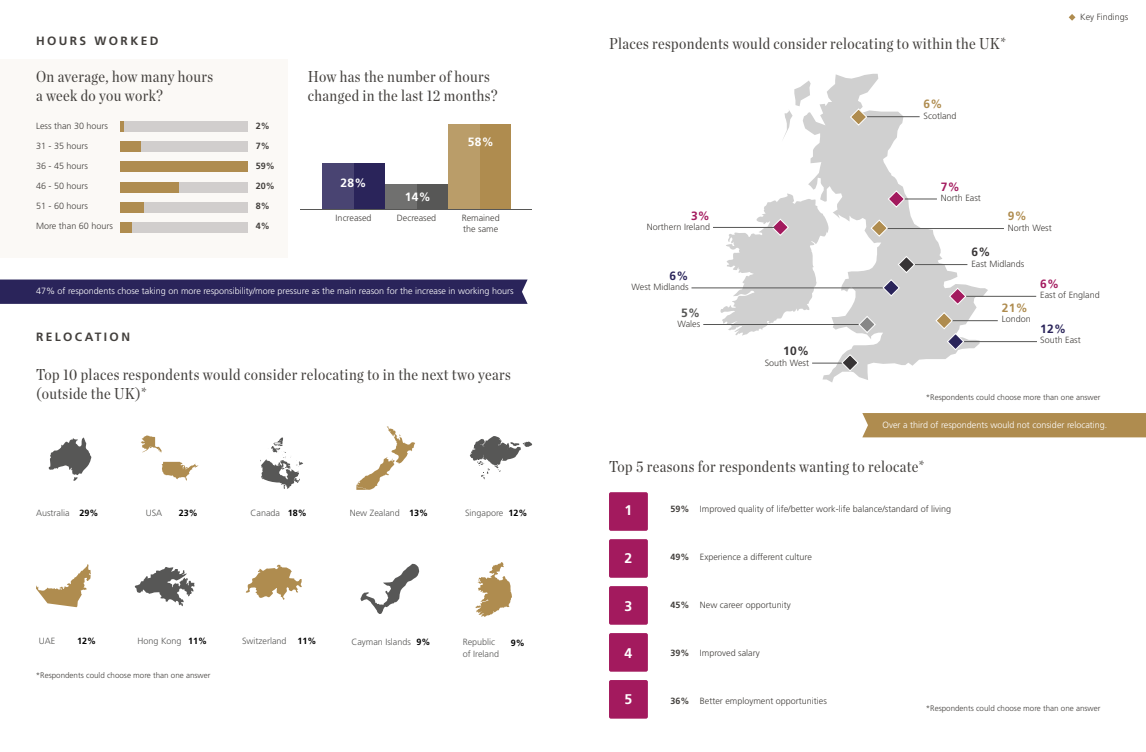
<style>
.page{position:relative;width:1146px;height:752px;background:#fff}
.page>*{position:absolute;margin:0;border:0;box-sizing:border-box;transform-origin:0 0}
.t1{font:16px/19.2px "Chronicle Deck Cond";letter-spacing:.025em;color:#43403d}
.t2{font:700 14px "Frutiger LT Std";color:#fff}
.t3{font:700 12px "Frutiger LT Std";letter-spacing:.2em;color:#43403d}
.t4{font:700 12px "Frutiger LT Std";color:#fff}
.t5{font:700 12px "Frutiger LT Std";color:#af8c4f}
.t6{font:700 12px "Frutiger LT Std";color:#a31a5e}
.t7{font:700 12px "Frutiger LT Std";color:#373435}
.t8{font:700 12px "Frutiger LT Std";color:#2a245a}
.t9{font:700 12px "Frutiger LT Std";color:#575756}
.t10{font:300 9px "Frutiger LT Std";color:#43403d}
.t11{font:300 9px "Frutiger LT Std";color:#fff}
.t12{font:300 9px/12px "Frutiger LT Std";color:#575756}
.t13{font:700 9px "Frutiger LT Std";color:#43403d}
.t14{font:700 9px "Frutiger LT Std";color:#000}
.t15{font:300 8px "Frutiger LT Std";color:#43403d}
.s1{font-weight:700;color:#000}
</style>
<div class="page">
<div style="left:609px;top:679px;width:38px;height:39px;background:#a31a5e;border-radius:2px"></div>
<div style="left:609px;top:632px;width:38px;height:39px;background:#a31a5e;border-radius:2px"></div>
<div style="left:609px;top:585px;width:38px;height:39px;background:#a31a5e;border-radius:2px"></div>
<div style="left:609px;top:539px;width:38px;height:38px;background:#a31a5e;border-radius:2px"></div>
<div style="left:609px;top:492px;width:38px;height:38px;background:#a31a5e;border-radius:2px"></div>
<div style="left:0;top:59px;width:288px;height:199px;background:#fbf9f6"></div>
<div style="left:120px;top:122px;width:127px;height:10px;background:#d1cecd"></div>
<div style="left:120px;top:142px;width:127px;height:10px;background:#d1cecd"></div>
<div style="left:120px;top:182px;width:127px;height:10px;background:#d1cecd"></div>
<div style="left:120px;top:202px;width:127px;height:10px;background:#d1cecd"></div>
<div style="left:120px;top:222px;width:127px;height:10px;background:#d1cecd"></div>
<hr style="left:120px;top:122px;width:4px;height:10px;background:#af8c4f">
<div style="left:120px;top:142px;width:20px;height:10px;background:#af8c4f"></div>
<div style="left:120px;top:162px;width:127px;height:10px;background:#af8c4f"></div>
<div style="left:120px;top:182px;width:59px;height:10px;background:#af8c4f"></div>
<div style="left:120px;top:202px;width:24px;height:10px;background:#af8c4f"></div>
<div style="left:120px;top:222px;width:12px;height:10px;background:#af8c4f"></div>
<div style="left:322px;top:163px;width:63px;height:46px;background:#2a245a"></div>
<div style="left:385px;top:184px;width:63px;height:25px;background:#575756"></div>
<div style="left:448px;top:124px;width:63px;height:85px;background:#af8c4f"></div>
<div style="left:322px;top:163px;width:31px;height:46px;background:#494472"></div>
<div style="left:385px;top:184px;width:31px;height:25px;background:#70706f"></div>
<div style="left:448px;top:124px;width:31px;height:85px;background:#ba9d69"></div>
<hr style="left:300px;top:209px;width:232px;height:1px;background:#575756">
<svg style="left:0;top:279px;width:527px;height:25px;background:#302a5e"></svg>
<div style="left:862px;top:413px;width:283px;height:24px;background:#af8c4f"></div>
<svg style="left:141px;top:435px;width:21px;height:17px"></svg>
<svg style="left:161px;top:461px;width:37px;height:20px"></svg>
<svg style="left:260px;top:437px;width:43px;height:51px"></svg>
<svg style="left:356px;top:426px;width:59px;height:63px"></svg>
<svg style="left:134px;top:567px;width:61px;height:39px"></svg>
<svg style="left:36px;top:564px;width:55px;height:43px"></svg>
<svg style="left:469px;top:436px;width:63px;height:44px"></svg>
<svg style="left:245px;top:564px;width:57px;height:35px"></svg>
<svg style="left:475px;top:562px;width:37px;height:54px"></svg>
<svg style="left:360px;top:563px;width:59px;height:50px"></svg>
<svg style="left:49px;top:437px;width:42px;height:43px"></svg>
<svg style="left:719px;top:74px;width:268px;height:308px"></svg>
<svg style="left:771px;top:218px;width:18px;height:18px"></svg>
<hr style="left:903px;top:199px;width:33px;height:1px;background:#575756">
<hr style="left:945px;top:320px;width:52px;height:1px;background:#575756">
<hr style="left:963px;top:296px;width:73px;height:1px;background:#575756">
<hr style="left:909px;top:264px;width:58px;height:1px;background:#575756">
<hr style="left:861px;top:116px;width:58px;height:1px;background:#575756">
<hr style="left:879px;top:228px;width:124px;height:1px;background:#575756">
<hr style="left:961px;top:341px;width:75px;height:1px;background:#575756">
<hr style="left:812px;top:363px;width:34px;height:1px;background:#575756">
<hr style="left:712px;top:227px;width:63px;height:1px;background:#575756">
<svg style="left:887px;top:190px;width:18px;height:18px"></svg>
<svg style="left:934px;top:311px;width:30px;height:39px"></svg>
<svg style="left:948px;top:287px;width:18px;height:18px"></svg>
<svg style="left:840px;top:353px;width:19px;height:18px"></svg>
<hr style="left:691px;top:287px;width:193px;height:1px;background:#575756">
<hr style="left:703px;top:324px;width:164px;height:1px;background:#575756">
<svg style="left:857px;top:315px;width:19px;height:18px"></svg>
<svg style="left:882px;top:255px;width:33px;height:42px"></svg>
<svg style="left:870px;top:219px;width:18px;height:18px"></svg>
<svg style="left:849px;top:108px;width:18px;height:18px"></svg>
<svg style="left:1068px;top:14px;width:7px;height:7px"></svg>
<p class="t10" style="left:1079px;top:12px;width:50px">Key Findings</p>
<h3 class="t3" style="left:36px;top:34px;width:124px">HOURS WORKED</h3>
<h1 class="t1" style="left:609px;top:33px;width:398px">Places respondents would consider relocating to within the UK*</h1>
<h1 class="t1" style="left:36px;top:65px;width:179px">On average, how many hours a week do you work?</h1>
<h1 class="t1" style="left:308px;top:65px;width:191px">How has the number of hours changed in the last 12 months?</h1>
<h3 class="t5" style="left:923px;top:97px;width:20px">6%</h3>
<p class="t10" style="left:923px;top:110px;width:35px">Scotland</p>
<p class="t10" style="left:36px;top:121px;width:74px">Less than 30 hours</p>
<p class="t10" style="left:36px;top:141px;width:54px">31 - 35 hours</p>
<p class="t10" style="left:36px;top:161px;width:54px">36 - 45 hours</p>
<p class="t10" style="left:36px;top:181px;width:54px">46 - 50 hours</p>
<p class="t10" style="left:36px;top:201px;width:54px">51 - 60 hours</p>
<p class="t10" style="left:36px;top:221px;width:78px">More than 60 hours</p>
<p class="t13" style="left:256px;top:121px;width:16px">2%</p>
<p class="t13" style="left:256px;top:141px;width:16px">7%</p>
<p class="t13" style="left:256px;top:161px;width:21px">59%</p>
<p class="t13" style="left:256px;top:181px;width:21px">20%</p>
<p class="t13" style="left:256px;top:201px;width:16px">8%</p>
<p class="t13" style="left:256px;top:221px;width:16px">4%</p>
<h3 class="t4" style="left:340px;top:175px;width:27px">28%</h3>
<h3 class="t4" style="left:405px;top:190px;width:27px">14%</h3>
<h3 class="t4" style="left:467px;top:135px;width:27px">58%</h3>
<p class="t10" style="left:335px;top:213px;width:37px">Increased</p>
<p class="t10" style="left:397px;top:213px;width:41px">Decreased</p>
<p class="t10" style="left:461px;top:213px;width:40px">Remained</p>
<h3 class="t6" style="left:691px;top:208px;width:20px">3%</h3>
<p class="t10" style="left:463px;top:223px;width:37px">the same</p>
<p class="t10" style="left:647px;top:221px;width:65px">Northern Ireland</p>
<h3 class="t6" style="left:940px;top:180px;width:20px">7%</h3>
<p class="t10" style="left:940px;top:193px;width:42px">North East</p>
<h3 class="t5" style="left:1007px;top:209px;width:20px">9%</h3>
<p class="t10" style="left:1007px;top:222px;width:45px">North West</p>
<h3 class="t7" style="left:971px;top:245px;width:20px">6%</h3>
<p class="t10" style="left:971px;top:258px;width:55px">East Midlands</p>
<p class="t11" style="left:36px;top:286px;width:479px">47% of respondents chose taking on more responsibility/more pressure as the main reason for the increase in working hours</p>
<h3 class="t3" style="left:36px;top:330px;width:95px">RELOCATION</h3>
<h1 class="t1" style="left:36px;top:363px;width:476px">Top 10 places respondents would consider relocating to in the next two years (outside the UK)*</h1>
<p class="t12" style="left:36px;top:506px;width:64px">Australia <span class="s1">29%</span></p>
<p class="t12" style="left:146px;top:506px;width:18px">USA</p>
<p class="t14" style="left:179px;top:507px;width:21px">23%</p>
<p class="t12" style="left:250px;top:506px;width:58px">Canada <span class="s1">18%</span></p>
<p class="t12" style="left:350px;top:506px;width:80px">New Zealand <span class="s1">13%</span></p>
<p class="t12" style="left:465px;top:506px;width:64px">Singapore <span class="s1">12%</span></p>
<p class="t12" style="left:39px;top:635px;width:18px">UAE</p>
<p class="t14" style="left:77px;top:635px;width:21px">12%</p>
<p class="t12" style="left:137px;top:635px;width:71px">Hong Kong <span class="s1">11%</span></p>
<p class="t15" style="left:36px;top:669px;width:176px">*Respondents could choose more than one answer</p>
<p class="t12" style="left:242px;top:635px;width:76px">Switzerland <span class="s1">11%</span></p>
<p class="t12" style="left:462px;top:635px;width:38px">Republic of Ireland</p>
<p class="t12" style="left:351px;top:636px;width:81px">Cayman Islands <span class="s1">9%</span></p>
<p class="t14" style="left:510px;top:637px;width:16px">9%</p>
<h3 class="t8" style="left:669px;top:268px;width:20px">6%</h3>
<h3 class="t9" style="left:681px;top:305px;width:20px">5%</h3>
<p class="t10" style="left:631px;top:282px;width:58px">West Midlands</p>
<p class="t10" style="left:677px;top:318px;width:24px">Wales</p>
<h3 class="t7" style="left:783px;top:344px;width:27px">10%</h3>
<p class="t10" style="left:764px;top:357px;width:46px">South West</p>
<h3 class="t6" style="left:1039px;top:276px;width:20px">6%</h3>
<h3 class="t5" style="left:1001px;top:301px;width:27px">21%</h3>
<p class="t10" style="left:1001px;top:314px;width:31px">London</p>
<p class="t10" style="left:1039px;top:290px;width:61px">East of England</p>
<h3 class="t8" style="left:1039px;top:321px;width:27px">12%</h3>
<p class="t10" style="left:1039px;top:335px;width:42px">South East</p>
<p class="t15" style="left:925px;top:392px;width:176px">*Respondents could choose more than one answer</p>
<p class="t11" style="left:882px;top:419px;width:226px">Over a third of respondents would not consider relocating.</p>
<h1 class="t1" style="left:609px;top:455px;width:317px">Top 5 reasons for respondents wanting to relocate*</h1>
<h2 class="t2" style="left:624px;top:502px;width:9px">1</h2>
<h2 class="t2" style="left:624px;top:549px;width:9px">2</h2>
<h2 class="t2" style="left:624px;top:597px;width:9px">3</h2>
<h2 class="t2" style="left:624px;top:644px;width:9px">4</h2>
<h2 class="t2" style="left:624px;top:690px;width:9px">5</h2>
<p class="t13" style="left:670px;top:503px;width:21px">59%</p>
<p class="t13" style="left:670px;top:551px;width:21px">49%</p>
<p class="t13" style="left:670px;top:599px;width:21px">45%</p>
<p class="t13" style="left:670px;top:647px;width:21px">39%</p>
<p class="t13" style="left:670px;top:695px;width:21px">36%</p>
<p class="t10" style="left:699px;top:503px;width:253px">Improved quality of life/better work-life balance/standard of living</p>
<p class="t10" style="left:699px;top:551px;width:114px">Experience a different culture</p>
<p class="t10" style="left:699px;top:599px;width:92px">New career opportunity</p>
<p class="t10" style="left:699px;top:647px;width:61px">Improved salary</p>
<p class="t10" style="left:699px;top:695px;width:129px">Better employment opportunities</p>
<p class="t15" style="left:925px;top:703px;width:176px">*Respondents could choose more than one answer</p>
</div>
